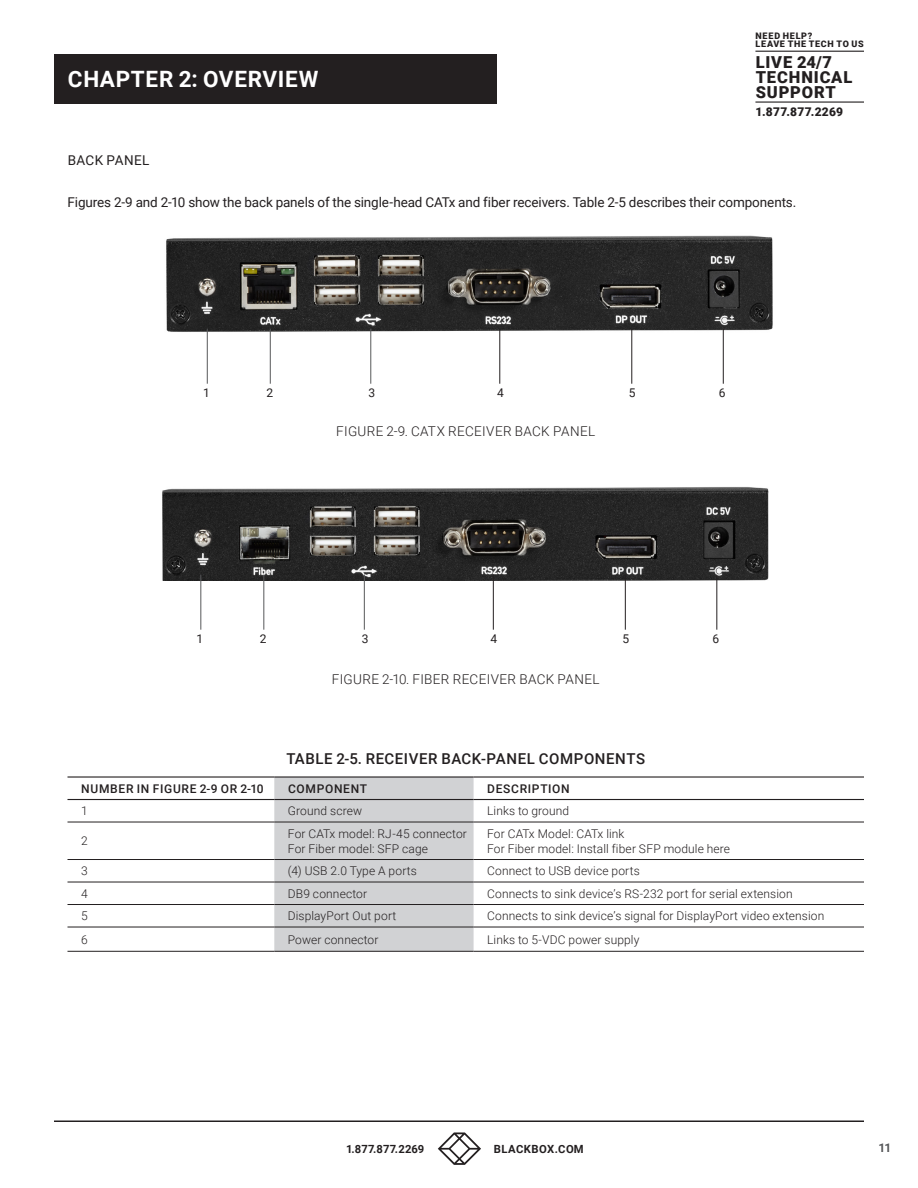
<style>
.page{position:relative;width:918px;height:1188px;background:#fff}
.page>*{position:absolute;margin:0;border:0;box-sizing:border-box;transform-origin:0 0}
.t1{font:700 22.5px "Roboto";letter-spacing:.03em;color:#fff}
.t2{font:900 16.5px/15px "Roboto";letter-spacing:.05em;color:#231f20}
.t3{font:500 15px "Roboto";letter-spacing:.035em;color:#231f20}
.Body_Copy{font:13.5px "Roboto";letter-spacing:-.01em;color:#231f20}
.t4{font:300 13.5px "Roboto";letter-spacing:.025em;color:#231f20}
.Body_Copy-2{font:13.5px "Roboto";letter-spacing:.03em;color:#231f20}
.t5{font:300 12px/15px "Roboto";letter-spacing:.015em;color:#231f20}
.t6{font:500 12px "Roboto";letter-spacing:.06em;color:#231f20}
.t7{font:900 12px "Roboto";letter-spacing:.02em;color:#231f20}
.Table_Input{font:12px "Roboto";color:#231f20}
.t8{font:700 12px "Roboto";color:#57585a}
.t9{font:700 11.25px "Roboto";letter-spacing:.02em;color:#231f20}
.t10{font:700 11.25px "Roboto";letter-spacing:.045em;color:#231f20}
.t11{font:900 9px/8.6px "Roboto";letter-spacing:.08em;color:#231f20}
</style>
<div class="page">
<hr style="left:54px;top:1120px;width:810px;height:2px;background:#231f20">
<svg style="left:438px;top:1132px;width:43px;height:33px"></svg>
<hr style="left:755px;top:51px;width:109px;height:1px;background:#231f20">
<hr style="left:755px;top:101px;width:109px;height:2px;background:#231f20">
<div style="left:54px;top:54px;width:443px;height:50px;background:#231f20"></div>
<img style="left:166px;top:235px;width:607px;height:105px">
<hr style="left:270px;top:329px;width:1px;height:55px;background:#57585a">
<hr style="left:207px;top:329px;width:1px;height:55px;background:#57585a">
<hr style="left:370px;top:329px;width:1px;height:55px;background:#57585a">
<hr style="left:631px;top:329px;width:1px;height:55px;background:#231f20">
<hr style="left:499px;top:329px;width:1px;height:55px;background:#231f20">
<hr style="left:723px;top:329px;width:1px;height:55px;background:#231f20">
<img style="left:162px;top:487px;width:607px;height:93px">
<hr style="left:263px;top:575px;width:1px;height:55px;background:#57585a">
<hr style="left:200px;top:575px;width:1px;height:55px;background:#57585a">
<hr style="left:364px;top:575px;width:1px;height:55px;background:#57585a">
<hr style="left:625px;top:575px;width:1px;height:55px;background:#231f20">
<hr style="left:493px;top:575px;width:1px;height:55px;background:#231f20">
<hr style="left:716px;top:575px;width:1px;height:55px;background:#231f20">
<svg style="left:274px;top:778px;width:200px;height:173px;background:#cfd0d2"></svg>
<hr style="left:68px;top:822px;width:206px;height:1px;background:#231f20">
<hr style="left:274px;top:822px;width:200px;height:1px;background:#231f20">
<hr style="left:474px;top:822px;width:390px;height:1px;background:#231f20">
<hr style="left:68px;top:859px;width:206px;height:1px;background:#231f20">
<hr style="left:274px;top:859px;width:200px;height:1px;background:#231f20">
<hr style="left:474px;top:859px;width:390px;height:1px;background:#231f20">
<hr style="left:68px;top:882px;width:206px;height:1px;background:#231f20">
<hr style="left:274px;top:882px;width:200px;height:1px;background:#231f20">
<hr style="left:474px;top:882px;width:390px;height:1px;background:#231f20">
<hr style="left:68px;top:904px;width:206px;height:1px;background:#231f20">
<hr style="left:274px;top:904px;width:200px;height:1px;background:#231f20">
<hr style="left:474px;top:904px;width:390px;height:1px;background:#231f20">
<hr style="left:68px;top:927px;width:206px;height:1px;background:#231f20">
<hr style="left:274px;top:927px;width:200px;height:1px;background:#231f20">
<hr style="left:474px;top:927px;width:390px;height:1px;background:#231f20">
<hr style="left:68px;top:951px;width:206px;height:1px;background:#231f20">
<hr style="left:274px;top:951px;width:200px;height:1px;background:#231f20">
<hr style="left:474px;top:951px;width:390px;height:1px;background:#231f20">
<hr style="left:68px;top:799px;width:206px;height:1px;background:#231f20">
<hr style="left:274px;top:799px;width:200px;height:1px;background:#231f20">
<hr style="left:474px;top:799px;width:390px;height:1px;background:#231f20">
<hr style="left:68px;top:776px;width:206px;height:2px;background:#231f20">
<hr style="left:274px;top:776px;width:200px;height:2px;background:#231f20">
<hr style="left:474px;top:776px;width:390px;height:2px;background:#231f20">
<p class="t1" style="left:68px;top:64px;width:252px">CHAPTER 2: OVERVIEW</p>
<p class="t11" style="left:756px;top:31px;width:110px">NEED HELP?<br>LEAVE THE TECH TO US</p>
<h2 class="t2" style="left:756px;top:54px;width:98px">LIVE 24/7<br>TECHNICAL<br>SUPPORT</h2>
<p class="t7" style="left:755px;top:103px;width:89px">1.877.877.2269</p>
<p class="Body_Copy-2" style="left:68px;top:150px;width:83px">BACK PANEL</p>
<p class="Body_Copy" style="left:68px;top:193px;width:730px">Figures 2-9 and 2-10 show the back panels of the single-head CATx and fiber receivers. Table 2-5 describes their components.</p>
<p class="Table_Input" style="left:203px;top:384px;width:8px">1</p>
<p class="Table_Input" style="left:266px;top:384px;width:8px">2</p>
<p class="Table_Input" style="left:368px;top:384px;width:8px">3</p>
<p class="Table_Input" style="left:497px;top:384px;width:8px">4</p>
<p class="Table_Input" style="left:629px;top:384px;width:8px">5</p>
<p class="Table_Input" style="left:719px;top:384px;width:8px">6</p>
<p class="t4" style="left:336px;top:422px;width:260px">FIGURE 2-9. CATX RECEIVER BACK PANEL</p>
<p class="Table_Input" style="left:197px;top:630px;width:8px">1</p>
<p class="Table_Input" style="left:260px;top:630px;width:8px">2</p>
<p class="Table_Input" style="left:362px;top:630px;width:8px">3</p>
<p class="Table_Input" style="left:491px;top:630px;width:8px">4</p>
<p class="Table_Input" style="left:622px;top:630px;width:8px">5</p>
<p class="Table_Input" style="left:712px;top:630px;width:8px">6</p>
<p class="t4" style="left:332px;top:669px;width:269px">FIGURE 2-10. FIBER RECEIVER BACK PANEL</p>
<p class="t3" style="left:286px;top:748px;width:360px">TABLE 2-5. RECEIVER BACK-PANEL COMPONENTS</p>
<p class="t6" style="left:81px;top:780px;width:184px">NUMBER IN FIGURE 2-9 OR 2-10</p>
<p class="t6" style="left:288px;top:780px;width:81px">COMPONENT</p>
<p class="t6" style="left:487px;top:780px;width:84px">DESCRIPTION</p>
<p class="t5" style="left:81px;top:803px;width:8px">1</p>
<p class="t5" style="left:288px;top:803px;width:76px">Ground screw</p>
<p class="t5" style="left:487px;top:803px;width:84px">Links to ground</p>
<p class="t5" style="left:81px;top:833px;width:8px">2</p>
<p class="t5" style="left:288px;top:826px;width:181px">For CATx model: RJ-45 connector<br>For Fiber model: SFP cage</p>
<p class="t5" style="left:487px;top:826px;width:245px">For CATx Model: CATx link<br>For Fiber model: Install fiber SFP module here</p>
<p class="t5" style="left:81px;top:863px;width:8px">3</p>
<p class="t5" style="left:288px;top:863px;width:131px">(4) USB 2.0 Type A ports</p>
<p class="t5" style="left:487px;top:863px;width:154px">Connect to USB device ports</p>
<p class="t5" style="left:81px;top:886px;width:8px">4</p>
<p class="t5" style="left:288px;top:886px;width:81px">DB9 connector</p>
<p class="t5" style="left:487px;top:886px;width:307px">Connects to sink device’s RS-232 port for serial extension</p>
<p class="t5" style="left:81px;top:908px;width:8px">5</p>
<p class="t5" style="left:288px;top:908px;width:110px">DisplayPort Out port</p>
<p class="t5" style="left:487px;top:908px;width:339px">Connects to sink device’s signal for DisplayPort video extension</p>
<p class="t5" style="left:81px;top:931px;width:8px">6</p>
<p class="t5" style="left:288px;top:931px;width:92px">Power connector</p>
<p class="t5" style="left:487px;top:931px;width:154px">Links to 5-VDC power supply</p>
<p class="t9" style="left:346px;top:1141px;width:80px">1.877.877.2269</p>
<p class="t10" style="left:494px;top:1141px;width:91px">BLACKBOX.COM</p>
<p class="t8" style="left:879px;top:1139px;width:14px">11</p>
</div>
